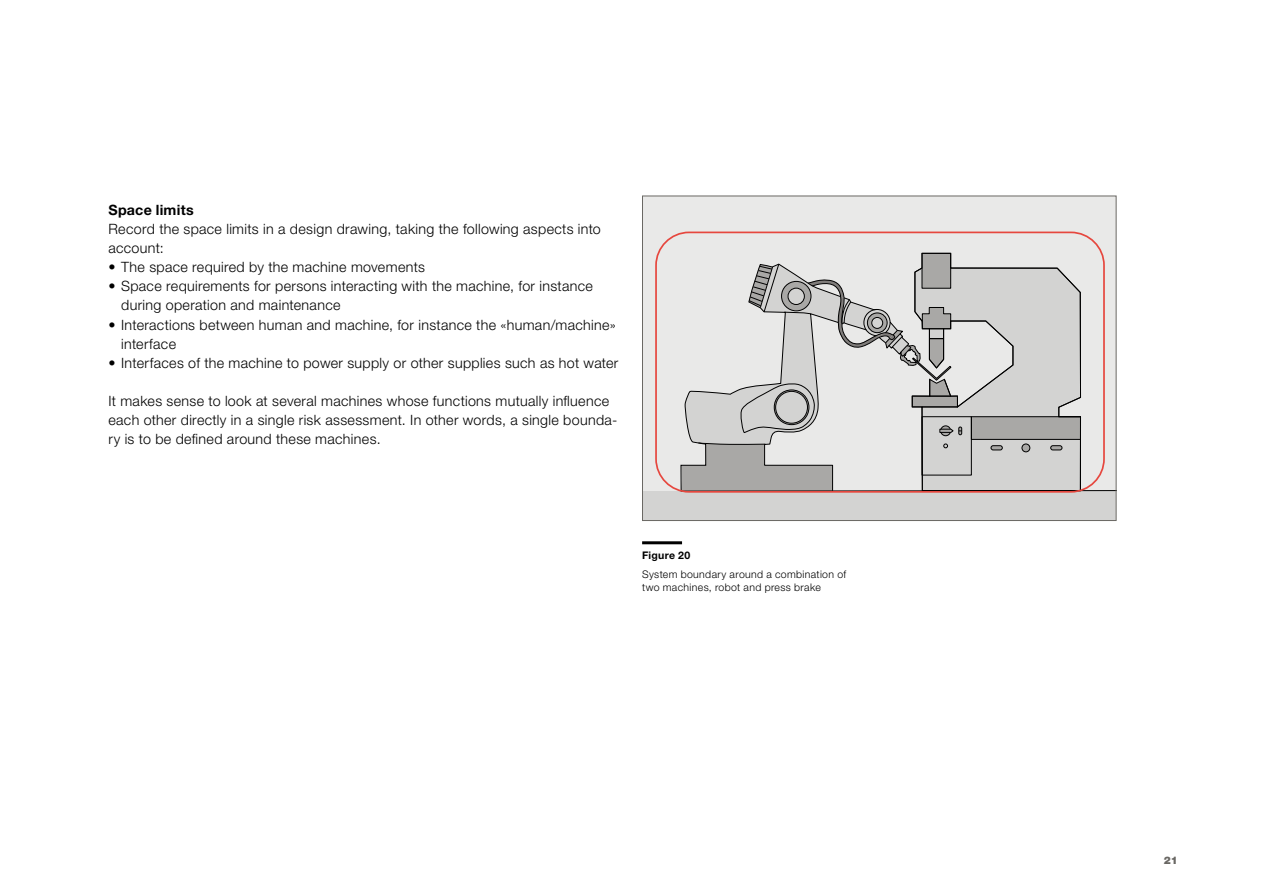
<style>
.page{position:relative;width:1263px;height:893px;background:#fff}
.page>*{position:absolute;margin:0;border:0;box-sizing:border-box;transform-origin:0 0}
.t1{font:300 14.25px/19.2px "Helvetica Neue LT Std";letter-spacing:.025em;color:#000}
.t2{font:700 14.25px "Helvetica Neue LT Std";letter-spacing:.015em;color:#000}
.t3{font:300 10.5px/12.8px "Helvetica Neue LT Std";letter-spacing:.035em;color:#000}
.t4{font:700 10.5px "Helvetica Neue LT Std";letter-spacing:.03em;color:#000}
.t5{font:900 10.5px "Helvetica Neue LT Std";color:#6a6864}
.s1{font-weight:500}
</style>
<div class="page">
<div style="left:642px;top:196px;width:474px;height:324px;background:#e9e9e8"></div>
<div style="left:642px;top:491px;width:474px;height:29px;background:#d3d3d2"></div>
<svg style="left:680px;top:263px;width:434px;height:229px"></svg>
<div style="left:655px;top:232px;width:450px;height:261px;border:2px solid #e6473e;border-radius:33px"></div>
<div style="left:642px;top:196px;width:474px;height:325px;border:1px solid #6a6864"></div>
<hr style="left:642px;top:541px;width:40px;height:3px;background:#000">
<p class="t2" style="left:108px;top:201px;width:87px">Space limits</p>
<p class="t1" style="left:108px;top:219px;width:494px">Record the space limits in a design drawing, taking the following aspects into account:</p>
<p class="t1" style="left:108px;top:257px;width:318px"><span class="s1">•</span> The space required by the machine movements</p>
<p class="t1" style="left:121px;top:276px;width:473px;text-indent:-13px"><span class="s1">•</span> Space requirements for persons interacting with the machine, for instance during operation and maintenance</p>
<p class="t1" style="left:121px;top:315px;width:496px;text-indent:-13px"><span class="s1">•</span> Interactions between human and machine, for instance the «human/machine» interface</p>
<p class="t1" style="left:108px;top:353px;width:511px"><span class="s1">•</span> Interfaces of the machine to power supply or other supplies such as hot water</p>
<p class="t1" style="left:108px;top:391px;width:510px">It makes sense to look at several machines whose functions mutually influence each other directly in a single risk assessment. In other words, a single bounda&shy;ry is to be defined around these machines.</p>
<p class="t4" style="left:642px;top:549px;width:50px">Figure 20</p>
<p class="t3" style="left:642px;top:568px;width:206px">System boundary around a combination of two machines, robot and press brake</p>
<p class="t5" style="left:1164px;top:854px;width:15px">21</p>
</div>
